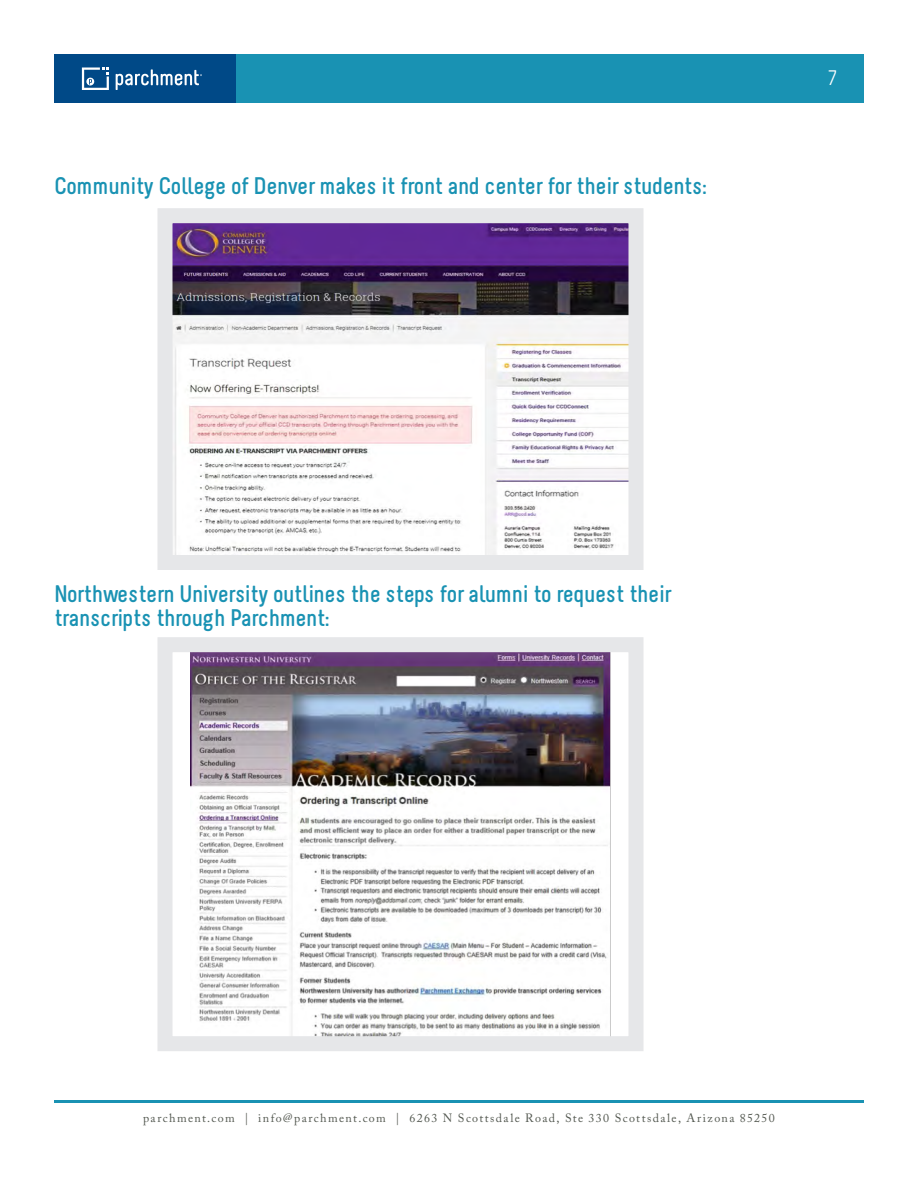
<style>
.page{position:relative;width:918px;height:1188px;background:#fff}
.page>*{position:absolute;margin:0;border:0;box-sizing:border-box;transform-origin:0 0}
.t1{font:700 24px/24px "Melbourne";color:#1992b3}
.t2{font:21px "Melbourne";color:#fff}
.t3{font:12px "Adobe Caslon Pro";letter-spacing:.115em;color:#535850}
</style>
<div class="page">
<div style="left:236px;top:54px;width:628px;height:49px;background:#1992b3"></div>
<div style="left:54px;top:54px;width:182px;height:49px;background:#004987"></div>
<hr style="left:54px;top:1100px;width:810px;height:3px;background:#1992b3">
<svg style="left:116px;top:69px;width:86px;height:21px"></svg>
<svg style="left:82px;top:68px;width:27px;height:22px"></svg>
<img style="left:174px;top:224px;width:454px;height:330px">
<img style="left:190px;top:653px;width:421px;height:382px">
<div style="left:158px;top:208px;width:486px;height:362px;border:15px solid #e6e7e9"></div>
<div style="left:158px;top:637px;width:486px;height:414px;border:15px solid #e6e7e9"></div>
<p class="t1" style="left:54px;top:175px;width:654px">Community College of Denver makes it front and center for their students:</p>
<p class="t2" style="left:828px;top:67px;width:10px">7</p>
<p class="t1" style="left:54px;top:583px;width:618px">Northwestern University outlines the steps for alumni to request their transcripts through Parchment:</p>
<p class="t3" style="left:143px;top:1111px;width:633px">parchment.com | info@parchment.com | 6263 N Scottsdale Road, Ste 330 Scottsdale, Arizona 85250</p>
</div>
